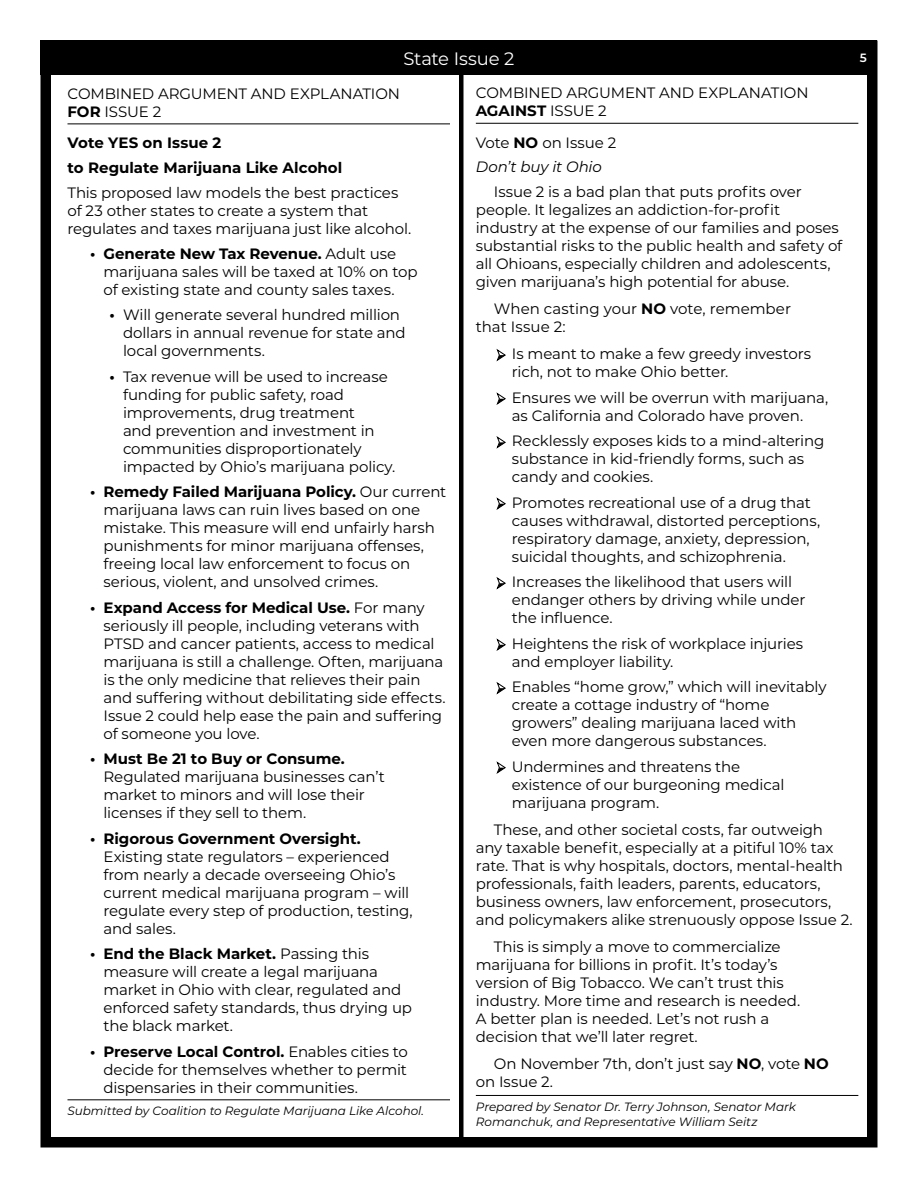
<style>
.page{position:relative;width:918px;height:1188px;background:#fff}
.page>*{position:absolute;margin:0;border:0;box-sizing:border-box;transform-origin:0 0}
.t1{font:18px "Montserrat";letter-spacing:-.01em;color:#fff}
.Bullets{font:15px/18px "Montserrat";letter-spacing:-.01em;color:#000}
.Issue_2_Against_body{font:15px/18px "Montserrat";letter-spacing:-.01em;color:#000}
.Body_10_pt{font:15px/18px "Montserrat";letter-spacing:-.01em;color:#000}
.H2_For_and_Against{font:15px/18px "Montserrat";letter-spacing:-.01em;color:#000}
.Body_10_pt-2{font:700 15px "Montserrat";color:#000}
.Body_10_pt-3{font:italic 15px "Montserrat";letter-spacing:-.01em;color:#000}
.Prepared_by{font:italic 12px/15px "Montserrat";color:#000}
.t2{font:600 12px "Montserrat";color:#fff}
.s1{font-weight:700}
</style>
<div class="page">
<div style="left:459px;top:73px;width:5px;height:1070px;background:#000"></div>
<hr style="left:68px;top:124px;width:382px;height:1px;background:#000">
<hr style="left:68px;top:1100px;width:382px;height:1px;background:#000">
<hr style="left:476px;top:123px;width:382px;height:1px;background:#000">
<hr style="left:476px;top:1095px;width:382px;height:1px;background:#000">
<div style="left:40px;top:40px;width:838px;height:1108px;border:10px solid #000"></div>
<div style="left:40px;top:40px;width:838px;height:35px;background:#000"></div>
<svg style="left:497px;top:349px;width:9px;height:12px"></svg>
<svg style="left:497px;top:393px;width:9px;height:11px"></svg>
<svg style="left:497px;top:436px;width:9px;height:12px"></svg>
<svg style="left:497px;top:498px;width:9px;height:11px"></svg>
<svg style="left:497px;top:577px;width:9px;height:12px"></svg>
<svg style="left:497px;top:639px;width:9px;height:11px"></svg>
<svg style="left:497px;top:682px;width:9px;height:12px"></svg>
<svg style="left:497px;top:762px;width:9px;height:11px"></svg>
<p class="t1" style="left:403px;top:46px;width:113px">State Issue 2</p>
<p class="t2" style="left:860px;top:49px;width:9px">5</p>
<h2 class="H2_For_and_Against" style="left:68px;top:84px;width:334px">COMBINED ARGUMENT AND EXPLANATION<br><span class="s1">FOR</span> ISSUE 2</h2>
<p class="Body_10_pt-2" style="left:68px;top:132px;width:155px">Vote YES on Issue 2</p>
<p class="Body_10_pt-2" style="left:68px;top:157px;width:276px">to Regulate Marijuana Like Alcohol</p>
<p class="Body_10_pt" style="left:68px;top:183px;width:345px">This proposed law models the best practices of 23 other states to create a system that regulates and taxes marijuana just like alcohol.</p>
<p class="Bullets" style="left:104px;top:244px;width:316px;text-indent:-14px"><span class="s1">• Generate New Tax Revenue.</span> Adult use marijuana sales will be taxed at 10% on top of existing state and county sales taxes.</p>
<p class="Bullets" style="left:123px;top:305px;width:284px;text-indent:-14px"><span class="s1">•</span> Will generate several hundred million dollars in annual revenue for state and local governments.</p>
<p class="Bullets" style="left:123px;top:367px;width:274px;text-indent:-14px"><span class="s1">•</span> Tax revenue will be used to increase funding for public safety, road improvements, drug treatment<br>and prevention and investment in communities disproportionately impacted by Ohio’s marijuana policy.</p>
<p class="Bullets" style="left:104px;top:482px;width:344px;text-indent:-14px"><span class="s1">• Remedy Failed Marijuana Policy.</span> Our current marijuana laws can ruin lives based on one mistake. This measure will end unfairly harsh punishments for minor marijuana offenses, freeing local law enforcement to focus on serious, violent, and unsolved crimes.</p>
<p class="Bullets" style="left:104px;top:598px;width:344px;text-indent:-14px"><span class="s1">• Expand Access for Medical Use.</span> For many seriously ill people, including veterans with PTSD and cancer patients, access to medical marijuana is still a challenge. Often, marijuana is the only medicine that relieves their pain and suffering without debilitating side effects.<br>Issue 2 could help ease the pain and suffering of someone you love.</p>
<p class="Bullets" style="left:104px;top:749px;width:283px;text-indent:-14px"><span class="s1">• Must Be 21 to Buy or Consume.<br></span>Regulated marijuana businesses can’t market to minors and will lose their licenses if they sell to them.</p>
<p class="Bullets" style="left:104px;top:829px;width:311px;text-indent:-14px"><span class="s1">• Rigorous Government Oversight.<br></span>Existing state regulators – experienced from nearly a decade overseeing Ohio’s current medical marijuana program – will regulate every step of production, testing, and sales.</p>
<p class="Bullets" style="left:104px;top:944px;width:310px;text-indent:-14px"><span class="s1">• End the Black Market.</span> Passing this measure will create a legal marijuana market in Ohio with clear, regulated and enforced safety standards, thus drying up the black market.</p>
<p class="Bullets" style="left:104px;top:1042px;width:306px;text-align:justify;text-indent:-14px"><span class="s1">• Preserve Local Control.</span> Enables cities to decide for themselves whether to permit dispensaries in their communities.</p>
<p class="Prepared_by" style="left:68px;top:1103px;width:358px">Submitted by Coalition to Regulate Marijuana Like Alcohol.</p>
<h2 class="H2_For_and_Against" style="left:476px;top:83px;width:334px">COMBINED ARGUMENT AND EXPLANATION<br><span class="s1">AGAINST</span> ISSUE 2</h2>
<p class="Body_10_pt" style="left:476px;top:133px;width:142px">Vote <span class="s1">NO</span> on Issue 2</p>
<p class="Body_10_pt-3" style="left:476px;top:157px;width:128px">Don’t buy it Ohio</p>
<p class="Body_10_pt" style="left:476px;top:182px;width:368px;text-indent:18px">Issue 2 is a bad plan that puts profits over people. It legalizes an addiction-for-profit industry at the expense of our families and poses substantial risks to the public health and safety of all Ohioans, especially children and adolescents, given marijuana’s high potential for abuse.</p>
<p class="Body_10_pt" style="left:476px;top:299px;width:317px;text-indent:18px">When casting your <span class="s1">NO</span> vote, remember that Issue 2:</p>
<p class="Bullets" style="left:512px;top:344px;width:301px;text-indent:-14px"><span class="s1">•</span> Is meant to make a few greedy investors rich, not to make Ohio better.</p>
<p class="Bullets" style="left:512px;top:388px;width:318px;text-indent:-14px"><span class="s1">•</span> Ensures we will be overrun with marijuana, as California and Colorado have proven.</p>
<p class="Bullets" style="left:512px;top:431px;width:314px;text-indent:-14px"><span class="s1">•</span> Recklessly exposes kids to a mind-altering substance in kid-friendly forms, such as candy and cookies.</p>
<p class="Bullets" style="left:512px;top:493px;width:310px;text-indent:-14px"><span class="s1">•</span> Promotes recreational use of a drug that causes withdrawal, distorted perceptions, respiratory damage, anxiety, depression, suicidal thoughts, and schizophrenia.</p>
<p class="Bullets" style="left:512px;top:572px;width:295px;text-indent:-14px"><span class="s1">•</span> Increases the likelihood that users will endanger others by driving while under the influence.</p>
<p class="Bullets" style="left:512px;top:634px;width:293px;text-indent:-14px"><span class="s1">•</span> Heightens the risk of workplace injuries and employer liability.</p>
<p class="Bullets" style="left:512px;top:677px;width:316px;text-indent:-14px"><span class="s1">•</span> Enables “home grow,” which will inevitably create a cottage industry of “home growers” dealing marijuana laced with even more dangerous substances.</p>
<p class="Bullets" style="left:512px;top:757px;width:274px;text-indent:-14px"><span class="s1">•</span> Undermines and threatens the existence of our burgeoning medical marijuana program.</p>
<p class="Issue_2_Against_body" style="left:476px;top:820px;width:378px;text-indent:18px">These, and other societal costs, far outweigh any taxable benefit, especially at a pitiful 10% tax rate. That is why hospitals, doctors, mental-health professionals, faith leaders, parents, educators, business owners, law enforcement, prosecutors, and policymakers alike strenuously oppose Issue 2.</p>
<p class="Issue_2_Against_body" style="left:476px;top:937px;width:326px;text-indent:18px">This is simply a move to commercialize marijuana for billions in profit. It’s today’s version of Big Tobacco. We can’t trust this industry. More time and research is needed.<br>A better plan is needed. Let’s not rush a decision that we’ll later regret.</p>
<p class="Issue_2_Against_body" style="left:476px;top:1054px;width:354px;text-indent:18px">On November 7th, don’t just say <span class="s1">NO</span>, vote <span class="s1">NO </span>on Issue 2.</p>
<p class="Prepared_by" style="left:476px;top:1098px;width:321px">Prepared by Senator Dr. Terry Johnson, Senator Mark<br>Romanchuk, and Representative William Seitz</p>
</div>
